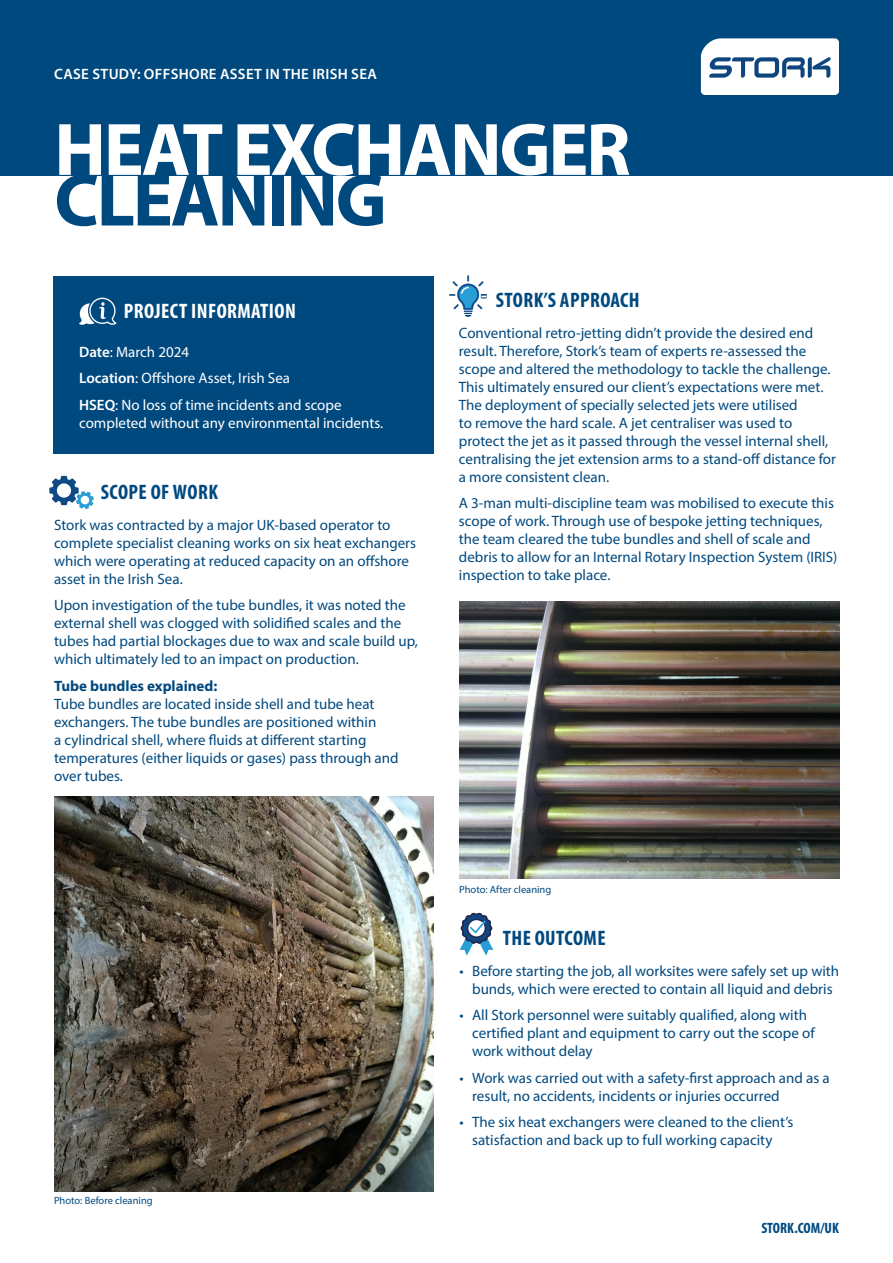
<style>
.page{position:relative;width:893px;height:1263px;background:#fff}
.page>*{position:absolute;margin:0;border:0;box-sizing:border-box;transform-origin:0 0}
.t1{font:700 75px "Myriad Pro";letter-spacing:-.03em;color:#fff}
.t2{font:700 75px "Myriad Pro";letter-spacing:-.03em;color:#00497f}
.t3{font:700 condensed 21px "Myriad Pro";letter-spacing:.02em;color:#00497f}
.t4{font:700 condensed 21px "Myriad Pro";letter-spacing:.02em;color:#fff}
.t5{font:15px/18px "Myriad Pro";color:#00497f}
.t6{font:15px/26.5px "Myriad Pro";color:#fff}
.t7{font:600 15px "Myriad Pro";letter-spacing:.02em;color:#fff}
.t8{font:700 15px "Myriad Pro";color:#00497f}
.t9{font:700 condensed 15px "Myriad Pro";color:#00497f}
.t10{font:10.5px "Myriad Pro";color:#00497f}
.s1{font-weight:600}
</style>
<div class="page">
<div style="left:0;top:0;width:893px;height:175px;background:#00497f"></div>
<svg style="left:701px;top:38px;width:138px;height:57px;background:#d5dfe9"></svg>
<div style="left:54px;top:276px;width:380px;height:177px;background:#00497f"></div>
<svg style="left:79px;top:298px;width:38px;height:27px"></svg>
<svg style="left:449px;top:275px;width:38px;height:42px"></svg>
<img style="left:54px;top:797px;width:380px;height:395px">
<svg style="left:49px;top:476px;width:45px;height:33px"></svg>
<svg style="left:459px;top:912px;width:34px;height:43px"></svg>
<img style="left:459px;top:602px;width:380px;height:276px">
<p class="t7" style="left:54px;top:64px;width:324px">CASE STUDY: OFFSHORE ASSET IN THE IRISH SEA</p>
<h1 class="t1" style="left:54px;top:101px;width:578px">HEAT EXCHANGER</h1>
<h1 class="t2" style="left:54px;top:151px;width:334px">CLEANING</h1>
<h2 class="t4" style="left:124px;top:298px;width:174px">PROJECT INFORMATION</h2>
<p class="t6" style="left:79px;top:338px;width:264px"><span class="s1">Date</span>: March 2024<br><span class="s1">Location</span>: Offshore Asset, Irish Sea<br><span class="s1">HSEQ</span>: No loss of time incidents and scope</p>
<p class="t6" style="left:79px;top:409px;width:306px">completed without any environmental incidents.</p>
<h2 class="t3" style="left:101px;top:479px;width:119px">SCOPE OF WORK</h2>
<p class="t5" style="left:54px;top:515px;width:364px">Stork was contracted by a major UK-based operator to complete specialist cleaning works on six heat exchangers which were operating at reduced capacity on an offshore asset in the Irish Sea.</p>
<p class="t5" style="left:54px;top:596px;width:366px">Upon investigation of the tube bundles, it was noted the external shell was clogged with solidified scales and the tubes had partial blockages due to wax and scale build up, which ultimately led to an impact on production.</p>
<p class="t8" style="left:54px;top:676px;width:165px">Tube bundles explained:</p>
<p class="t5" style="left:54px;top:694px;width:346px">Tube bundles are located inside shell and tube heat exchangers. The tube bundles are positioned within<br>a cylindrical shell, where fluids at different starting temperatures (either liquids or gases) pass through and over tubes.</p>
<h2 class="t3" style="left:496px;top:287px;width:145px">STORK’S APPROACH</h2>
<p class="t5" style="left:459px;top:324px;width:379px">Conventional retro-jetting didn’t provide the desired end result. Therefore, Stork’s team of experts re-assessed the scope and altered the methodology to tackle the challenge.<br>This ultimately ensured our client’s expectations were met.<br>The deployment of specially selected jets were utilised<br>to remove the hard scale. A jet centraliser was used to protect the jet as it passed through the vessel internal shell, centralising the jet extension arms to a stand-off distance for a more consistent clean.</p>
<p class="t5" style="left:459px;top:494px;width:380px">A 3-man multi-discipline team was mobilised to execute this scope of work. Through use of bespoke jetting techniques, the team cleared the tube bundles and shell of scale and debris to allow for an Internal Rotary Inspection System (IRIS) inspection to take place.</p>
<p class="t10" style="left:54px;top:1194px;width:100px">Photo: Before cleaning</p>
<p class="t10" style="left:459px;top:883px;width:94px">Photo: After cleaning</p>
<h2 class="t3" style="left:503px;top:925px;width:104px">THE OUTCOME</h2>
<p class="t5" style="left:459px;top:961px;width:381px;text-align:center">• Before starting the job, all worksites were safely set up with bunds, which were erected to contain all liquid and debris</p>
<p class="t5" style="left:472px;top:1006px;width:344px;text-indent:-13px">• All Stork personnel were suitably qualified, along with certified plant and equipment to carry out the scope of work without delay</p>
<p class="t5" style="left:472px;top:1068px;width:359px;text-indent:-13px">• Work was carried out with a safety-first approach and as a result, no accidents, incidents or injuries occurred</p>
<p class="t5" style="left:459px;top:1113px;width:335px;text-align:center">• The six heat exchangers were cleaned to the client’s satisfaction and back up to full working capacity</p>
<p class="t9" style="left:761px;top:1218px;width:79px">STORK.COM/UK</p>
</div>
